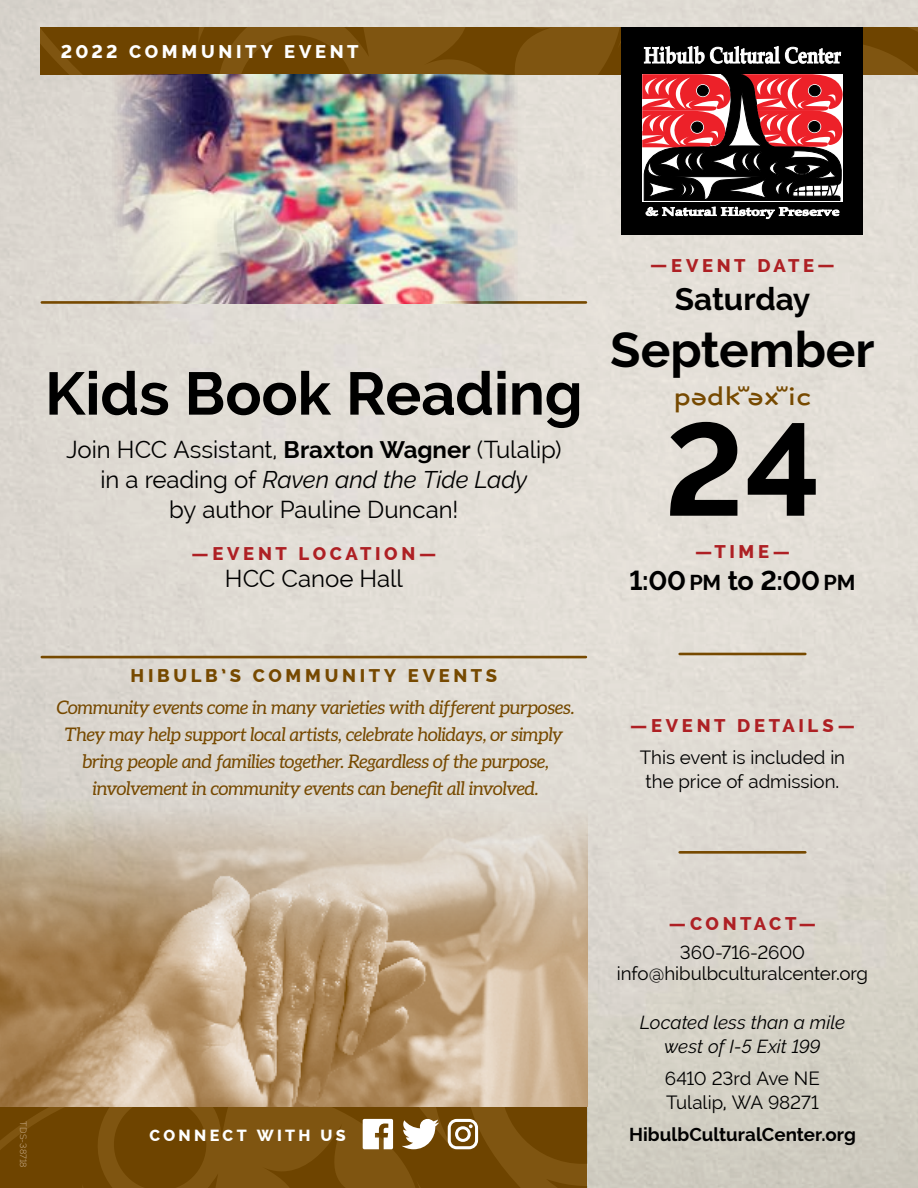
<style>
.page{position:relative;width:918px;height:1188px;background:#fff}
.page>*{position:absolute;margin:0;border:0;box-sizing:border-box;transform-origin:0 0}
.t1{font:700 130.5px "Raleway";color:#000}
.t2{font:700 60px "Raleway";letter-spacing:-.005em;color:#000}
.t3{font:700 49.5px "Raleway";color:#000}
.t4{font:31.5px "Lushootseed Sulad";color:#764900}
.t5{font:700 31.5px "Raleway";letter-spacing:-.005em;color:#000}
.t6{font:700 27px "Raleway";color:#000}
.t7{font:24px/30px "Raleway";letter-spacing:-.005em;color:#000;text-align:center}
.t8{font:italic 18.75px/27px "Aleo";letter-spacing:-.02em;color:#764900;text-align:center}
.t9{font:18.75px/24px "Raleway";letter-spacing:-.005em;color:#000;text-align:center}
.t10{font:italic 18.75px/24px "Raleway";color:#000;text-align:center}
.t11{font:700 18.75px "Raleway";color:#000}
.t12{font:800 18.3px "Raleway";letter-spacing:.195em;color:#ae2024}
.t13{font:800 18.3px "Raleway";letter-spacing:.2em;color:#764900}
.t14{font:800 18.3px "Raleway";letter-spacing:.2em;color:#fff}
.t15{font:800 16.2px "Raleway";letter-spacing:.2em;color:#fff}
.t16{font:300 9px "Raleway";letter-spacing:.015em;color:#cfb494}
.s1{font-weight:700}
.s2{font-style:italic}
.s3{font-size:21.6px}
.s4{font-weight:500}
</style>
<div class="page">
<div style="left:0;top:0;width:918px;height:1188px;background:linear-gradient(to bottom,#e1dcd6,#d7d3c9)"></div>
<div style="left:622px;top:27px;width:241px;height:208px;background:#000"></div>
<svg style="left:40px;top:27px;width:878px;height:173px"></svg>
<svg style="left:646px;top:207px;width:193px;height:12px"></svg>
<svg style="left:0;top:1107px;width:587px;height:81px;background:#744a06"></svg>
<svg style="left:290px;top:1107px;width:188px;height:44px"></svg>
<hr style="left:42px;top:301px;width:544px;height:3px;background:#764900">
<hr style="left:42px;top:656px;width:544px;height:2px;background:#764900">
<img style="left:0;top:803px;width:587px;height:304px">
<hr style="left:680px;top:851px;width:125px;height:3px;background:#764900">
<hr style="left:680px;top:653px;width:125px;height:2px;background:#764900">
<img style="left:110px;top:74px;width:408px;height:230px">
<p class="t14" style="left:61px;top:41px;width:300px">2022 COMMUNITY EVENT</p>
<h2 class="t2" style="left:45px;top:359px;width:539px">Kids Book Reading</h2>
<p class="t7" style="left:66px;top:435px;width:497px">Join HCC Assistant, <span class="s1">Braxton Wagner</span> (Tulalip) in a reading of <span class="s2">Raven and the Tide Lady<br></span>by author Pauline Duncan!</p>
<p class="t12" style="left:191px;top:544px;width:247px">—EVENT LOCATION—</p>
<p class="t7" style="left:225px;top:564px;width:179px">HCC Canoe Hall</p>
<p class="t13" style="left:131px;top:665px;width:368px">HIBULB’S COMMUNITY EVENTS</p>
<p class="t8" style="left:57px;top:694px;width:519px">Community events come in many varieties with different purposes.<br>They may help support local artists, celebrate holidays, or simply bring people and families together. Regardless of the purpose, involvement in community events can benefit all involved.</p>
<p class="t12" style="left:650px;top:255px;width:186px">—EVENT DATE—</p>
<h3 class="t5" style="left:675px;top:281px;width:137px">Saturday</h3>
<h3 class="t3" style="left:610px;top:321px;width:266px">September</h3>
<h3 class="t4" style="left:674px;top:381px;width:139px">pədkʷəxʷic</h3>
<h1 class="t1" style="left:664px;top:395px;width:158px">24</h1>
<p class="t12" style="left:695px;top:541px;width:96px">—TIME—</p>
<h3 class="t6" style="left:629px;top:565px;width:228px">1:00 <span class="s3">PM</span> to 2:00 <span class="s3">PM</span></h3>
<p class="t12" style="left:630px;top:715px;width:226px">—EVENT DETAILS—</p>
<p class="t9" style="left:640px;top:745px;width:207px">This event is included in the price of admission<span class="s4">.</span></p>
<p class="t16" style="left:29px;top:1121px;width:48px;rotate:90deg">TDS-38718</p>
<p class="t15" style="left:150px;top:1126px;width:198px">CONNECT WITH US</p>
<p class="t12" style="left:669px;top:913px;width:149px">—CONTACT—</p>
<p class="t9" style="left:617px;top:942px;width:253px;line-height:21px">360-716-2600 info@hibulbculturalcenter<span class="s4">.</span>org</p>
<p class="t10" style="left:640px;top:1010px;width:207px">Located less than a mile west of I-5 Exit 199</p>
<p class="t9" style="left:665px;top:1066px;width:157px;text-align:left">6410 23rd Ave NE<br>Tulalip<span class="s4">,</span> WA 98271</p>
<p class="t11" style="left:629px;top:1123px;width:228px">HibulbCulturalCenter.org</p>
</div>
